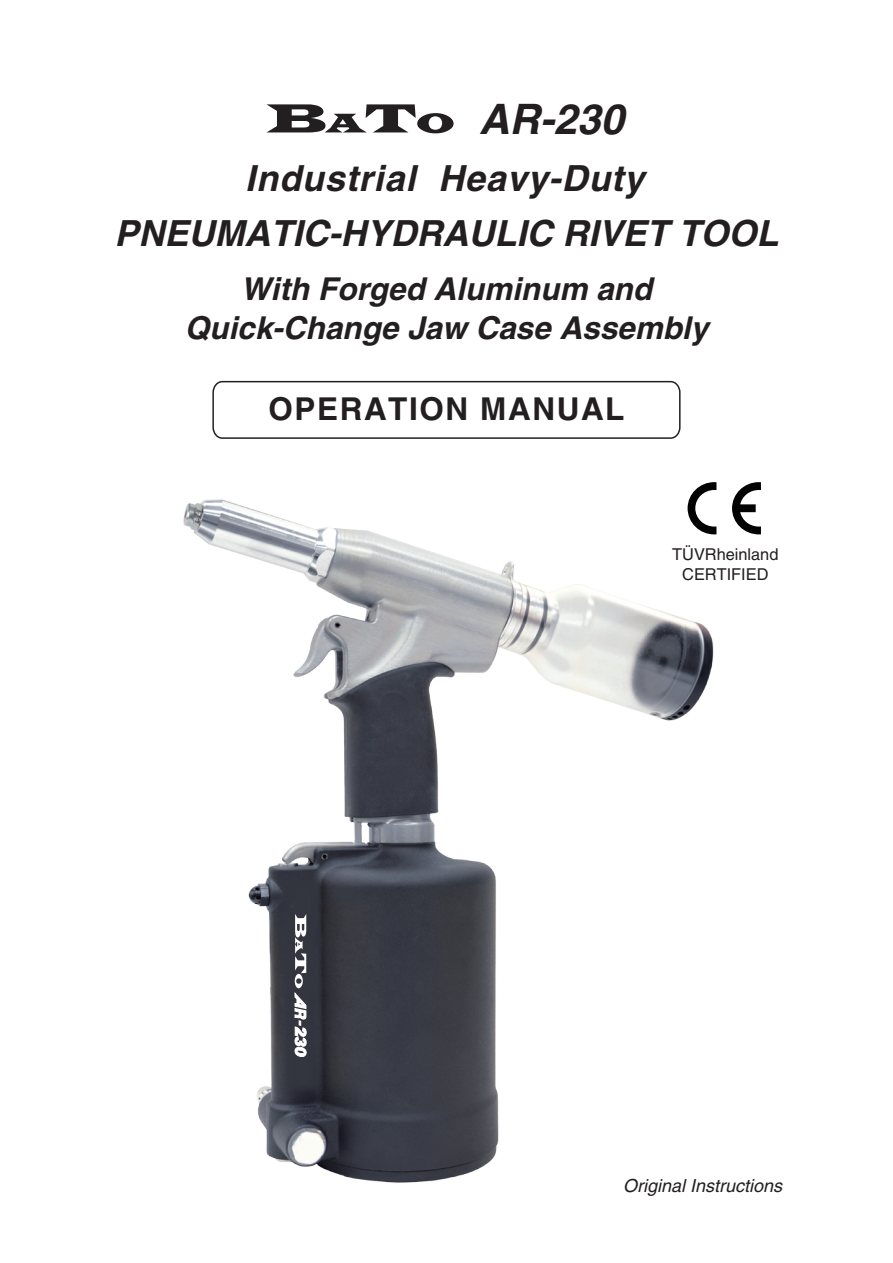
<style>
.page{position:relative;width:893px;height:1263px;background:#fff}
.page>*{position:absolute;margin:0;border:0;box-sizing:border-box;transform-origin:0 0}
.t1{font:italic 700 42px "Helvetica";color:#231f20}
.t2{font:italic 700 36px "Helvetica";color:#231f20}
.t3{font:italic 700 36px "Helvetica";letter-spacing:.025em;color:#231f20}
.t4{font:italic 700 31.5px/39px "Helvetica";color:#231f20;text-align:center}
.t5{font:700 31.5px "Helvetica";letter-spacing:.05em;color:#231f20}
.t6{font:italic 18px "Helvetica";color:#231f20}
.t7{font:16.35px/19.6px "Helvetica";color:#231f20;text-align:center}
</style>
<div class="page">
<svg style="left:212px;top:380px;width:469px;height:59px"></svg>
<svg style="left:266px;top:104px;width:188px;height:29px"></svg>
<img style="left:183px;top:482px;width:534px;height:701px">
<img style="left:232px;top:824px;width:138px;height:318px">
<svg style="left:688px;top:482px;width:28px;height:52px"></svg>
<svg style="left:732px;top:482px;width:29px;height:52px"></svg>
<svg style="left:294px;top:914px;width:13px;height:143px"></svg>
<svg style="left:183px;top:755px;width:8px;height:87px"></svg>
<h1 class="t1" style="left:479px;top:93px;width:146px">AR-230</h1>
<p class="t3" style="left:245px;top:156px;width:400px">Industrial Heavy-Duty</p>
<p class="t2" style="left:114px;top:212px;width:665px">PNEUMATIC-HYDRAULIC RIVET TOOL</p>
<p class="t4" style="left:185px;top:269px;width:525px">With Forged Aluminum and<br>Quick-Change Jaw Case Assembly</p>
<p class="t5" style="left:268px;top:390px;width:358px">OPERATION MANUAL</p>
<p class="t7" style="left:672px;top:544px;width:108px">TÜVRheinland<br>CERTIFIED</p>
<p class="t6" style="left:623px;top:1175px;width:161px">Original Instructions</p>
</div>
